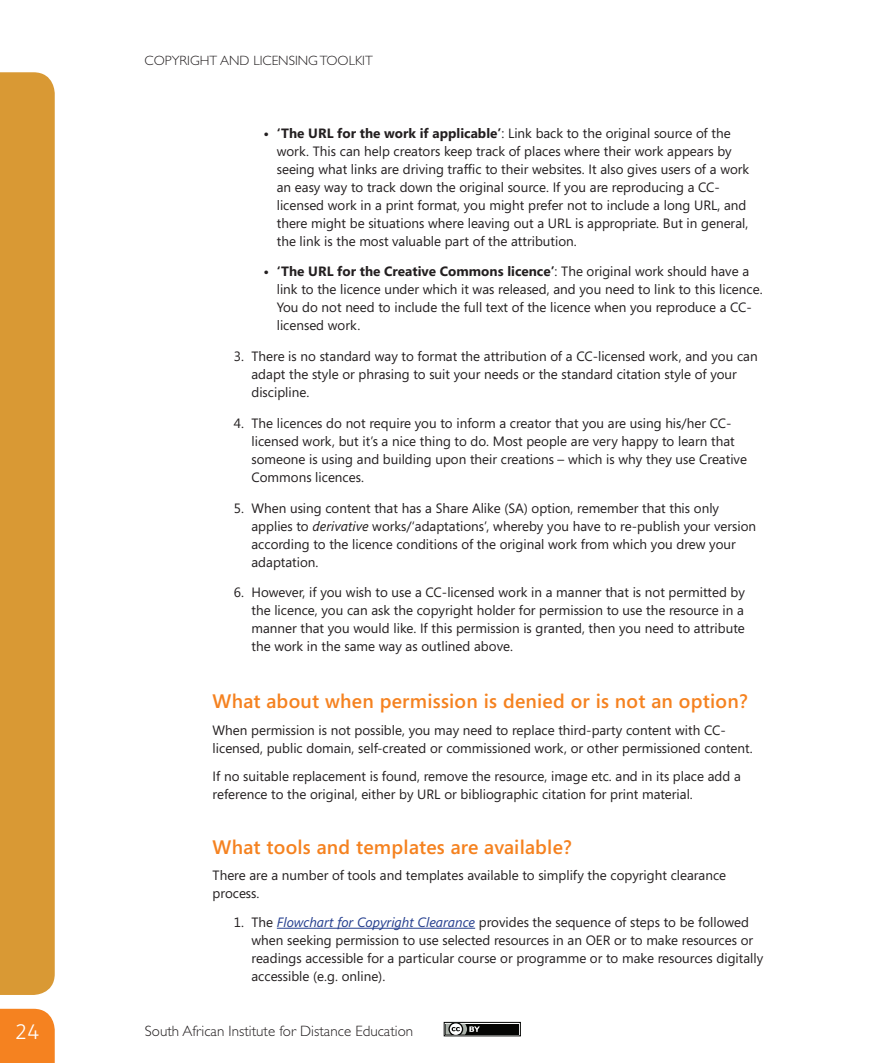
<style>
.page{position:relative;width:893px;height:1063px;background:#fff}
.page>*{position:absolute;margin:0;border:0;box-sizing:border-box;transform-origin:0 0}
.t1{font:300 22.5px "Secca Std";color:#fff}
.Heading_Nomalizo{font:600 19.5px "Segoe";letter-spacing:.015em;color:#f58220}
.t2{font:300 15px "Gill Sans";color:#231f20}
.Bullets__Nomalizo{font:13.5px/18px "Segoe";color:#231f20}
.Body__Nomalizo{font:13.5px/18px "Segoe";color:#231f20}
.t3{font:300 13.5px "Gill Sans";color:#231f20}
.s1{font-weight:700}
.s2{font-style:italic}
.s3{font-style:italic;color:#253f8e}
</style>
<div class="page">
<div style="left:0;top:72px;width:55px;height:923px;background:#d99934"></div>
<div style="left:0;top:1009px;width:55px;height:54px;background:#f58220"></div>
<svg style="left:444px;top:1022px;width:77px;height:14px"></svg>
<div style="left:446px;top:1024px;width:73px;height:11px;background:#040503"></div>
<svg style="left:446px;top:1024px;width:34px;height:11px"></svg>
<hr style="left:277px;top:928px;width:198px;height:1px;background:#253f8e">
<p class="t3" style="left:145px;top:52px;width:230px">COPYRIGHT AND LICENSING TOOLKIT</p>
<p class="Bullets__Nomalizo" style="left:277px;top:124px;width:474px;text-indent:-13px"><span class="s1">• ‘The URL for the work if applicable’</span>: Link back to the original source of the work. This can help creators keep track of places where their work appears by seeing what links are driving traffic to their websites. It also gives users of a work an easy way to track down the original source. If you are reproducing a CC&shy;licensed work in a print format, you might prefer not to include a long URL, and there might be situations where leaving out a URL is appropriate. But in general, the link is the most valuable part of the attribution.</p>
<p class="Bullets__Nomalizo" style="left:277px;top:262px;width:487px;text-indent:-13px"><span class="s1">• ‘The URL for the Creative Commons licence’</span>: The original work should have a link to the licence under which it was released, and you need to link to this licence.<br>You do not need to include the full text of the licence when you reproduce a CC&shy;licensed work.</p>
<p class="Bullets__Nomalizo" style="left:251px;top:347px;width:508px;text-indent:-18px">3. There is no standard way to format the attribution of a CC-licensed work, and you can adapt the style or phrasing to suit your needs or the standard citation style of your discipline.</p>
<p class="Bullets__Nomalizo" style="left:251px;top:414px;width:497px;text-indent:-18px">4. The licences do not require you to inform a creator that you are using his/her CC&shy;licensed work, but it’s a nice thing to do. Most people are very happy to learn that someone is using and building upon their creations – which is why they use Creative Commons licences.</p>
<p class="Bullets__Nomalizo" style="left:251px;top:499px;width:506px;text-indent:-18px">5. When using content that has a Share Alike (SA) option, remember that this only applies to <span class="s2">derivative</span> works/‘adaptations’, whereby you have to re-publish your version according to the licence conditions of the original work from which you drew your adaptation.</p>
<p class="Bullets__Nomalizo" style="left:251px;top:583px;width:495px;text-align:justify;text-indent:-18px">6. However, if you wish to use a CC-licensed work in a manner that is not permitted by the licence, you can ask the copyright holder for permission to use the resource in a manner that you would like. If this permission is granted, then you need to attribute the work in the same way as outlined above.</p>
<p class="Heading_Nomalizo" style="left:213px;top:690px;width:537px">What about when permission is denied or is not an option?</p>
<p class="Body__Nomalizo" style="left:213px;top:720px;width:542px">When permission is not possible, you may need to replace third-party content with CC&shy;licensed, public domain, self-created or commissioned work, or other permissioned content.</p>
<p class="Body__Nomalizo" style="left:213px;top:767px;width:530px">If no suitable replacement is found, remove the resource, image etc. and in its place add a reference to the original, either by URL or bibliographic citation for print material.</p>
<p class="Heading_Nomalizo" style="left:213px;top:836px;width:361px">What tools and templates are available?</p>
<p class="Body__Nomalizo" style="left:213px;top:866px;width:515px">There are a number of tools and templates available to simplify the copyright clearance process.</p>
<p class="Bullets__Nomalizo" style="left:251px;top:913px;width:513px;text-indent:-18px">1. The <span class="s3">Flowchart for Copyright Clearance</span> provides the sequence of steps to be followed when seeking permission to use selected resources in an OER or to make resources or readings accessible for a particular course or programme or to make resources digitally accessible (e.g. online).</p>
<h1 class="t1" style="left:15px;top:1019px;width:26px">24</h1>
<p class="t2" style="left:145px;top:1023px;width:270px">South African Institute for Distance Education</p>
</div>
